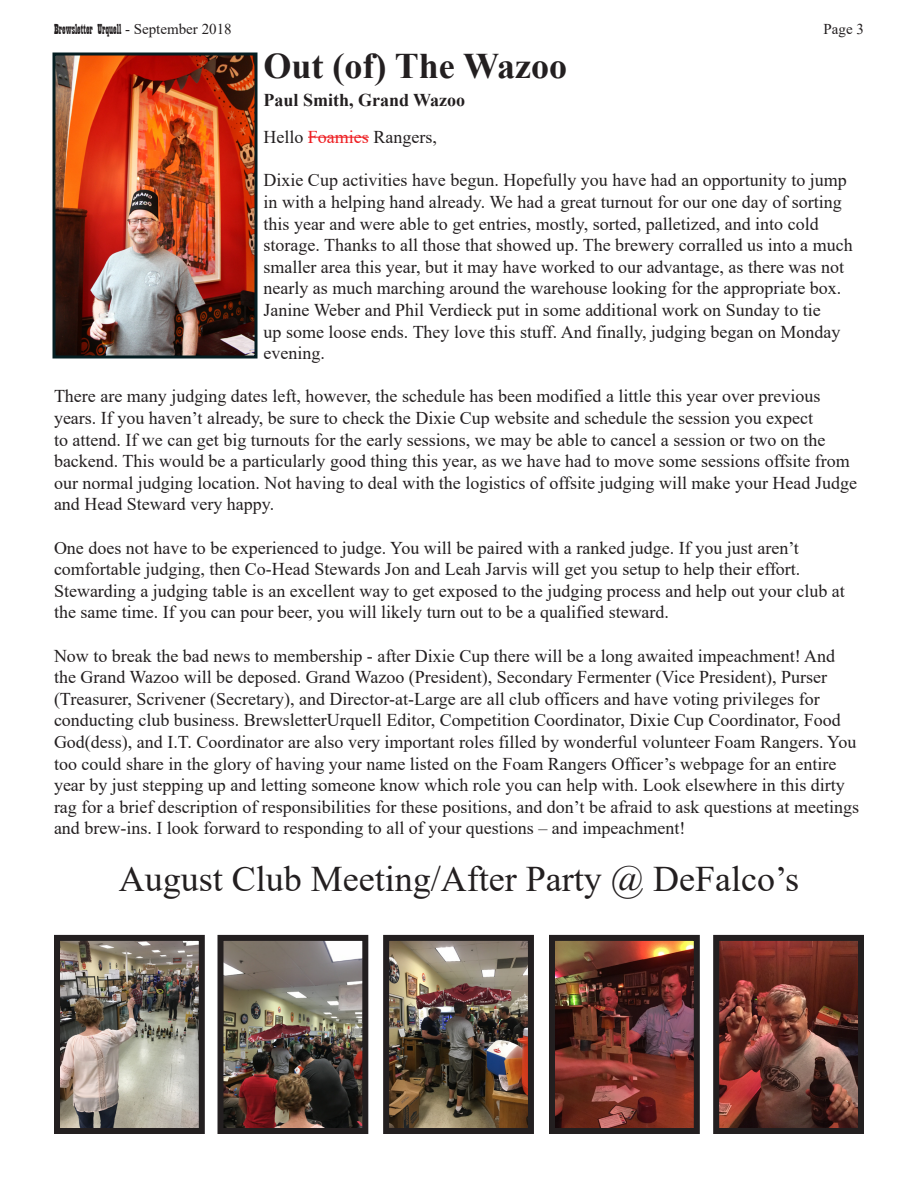
<style>
.page{position:relative;width:918px;height:1188px;background:#fff}
.page>*{position:absolute;margin:0;border:0;box-sizing:border-box;transform-origin:0 0}
.t1{font:36px "Times New Roman";color:#231f20}
.t2{font:700 36px "Times New Roman";color:#231f20}
.t3{font:18px/21.6px "Times New Roman";color:#231f20}
.t4{font:700 18px "Times New Roman";color:#231f20}
.t5{font:15px "Playbill";color:#231f20}
.t6{font:15px "Times New Roman";color:#231f20}
.s1{font-family:"Times New Roman"}
.s2{color:#ee1f23}
</style>
<div class="page">
<hr style="left:308px;top:137px;width:61px;height:1px;background:#ee1f23">
<img style="left:56px;top:56px;width:198px;height:299px">
<div style="left:52px;top:52px;width:206px;height:307px;border:3px solid #051e22"></div>
<img style="left:61px;top:942px;width:137px;height:185px">
<div style="left:54px;top:935px;width:151px;height:199px;border:6px solid #231f20"></div>
<img style="left:225px;top:942px;width:136px;height:185px">
<div style="left:218px;top:935px;width:150px;height:199px;border:6px solid #231f20"></div>
<img style="left:390px;top:942px;width:137px;height:185px">
<div style="left:383px;top:935px;width:151px;height:199px;border:6px solid #231f20"></div>
<img style="left:556px;top:942px;width:137px;height:185px">
<div style="left:549px;top:935px;width:151px;height:199px;border:6px solid #231f20"></div>
<img style="left:720px;top:942px;width:137px;height:185px">
<div style="left:713px;top:935px;width:151px;height:199px;border:6px solid #231f20"></div>
<p class="t5" style="left:54px;top:22px;width:179px">Brewsletter Urquell <span class="s1">- September 2018</span></p>
<p class="t6" style="left:824px;top:19px;width:31px">Page</p>
<p class="t2" style="left:264px;top:40px;width:305px">Out (of) The Wazoo</p>
<p class="t4" style="left:264px;top:87px;width:203px">Paul Smith, Grand Wazoo</p>
<p class="t3" style="left:264px;top:126px;width:175px">Hello <span class="s2">Foamies</span> Rangers,</p>
<p class="t3" style="left:264px;top:169px;width:591px">Dixie Cup activities have begun. Hopefully you have had an opportunity to jump in with a helping hand already. We had a great turnout for our one day of sorting this year and were able to get entries, mostly, sorted, palletized, and into cold storage. Thanks to all those that showed up. The brewery corralled us into a much smaller area this year, but it may have worked to our advantage, as there was not nearly as much marching around the warehouse looking for the appropriate box.<br>Janine Weber and Phil Verdieck put in some additional work on Sunday to tie<br>up some loose ends. They love this stuff. And finally, judging began on Monday evening.</p>
<p class="t3" style="left:54px;top:385px;width:805px">There are many judging dates left, however, the schedule has been modified a little this year over previous years. If you haven’t already, be sure to check the Dixie Cup website and schedule the session you expect<br>to attend. If we can get big turnouts for the early sessions, we may be able to cancel a session or two on the backend. This would be a particularly good thing this year, as we have had to move some sessions offsite from our normal judging location. Not having to deal with the logistics of offsite judging will make your Head Judge and Head Steward very happy.</p>
<p class="t3" style="left:54px;top:536px;width:792px">One does not have to be experienced to judge. You will be paired with a ranked judge. If you just aren’t comfortable judging, then Co-Head Stewards Jon and Leah Jarvis will get you setup to help their effort.<br>Stewarding a judging table is an excellent way to get exposed to the judging process and help out your club at the same time. If you can pour beer, you will likely turn out to be a qualified steward.</p>
<p class="t3" style="left:54px;top:644px;width:807px">Now to break the bad news to membership - after Dixie Cup there will be a long awaited impeachment! And the Grand Wazoo will be deposed. Grand Wazoo (President), Secondary Fermenter (Vice President), Purser (Treasurer, Scrivener (Secretary), and Director-at-Large are all club officers and have voting privileges for conducting club business. BrewsletterUrquell Editor, Competition Coordinator, Dixie Cup Coordinator, Food God(dess), and I.T. Coordinator are also very important roles filled by wonderful volunteer Foam Rangers. You too could share in the glory of having your name listed on the Foam Rangers Officer’s webpage for an entire year by just stepping up and letting someone know which role you can help with. Look elsewhere in this dirty rag for a brief description of responsibilities for these positions, and don’t be afraid to ask questions at meetings and brew-ins. I look forward to responding to all of your questions – and impeachment!</p>
<p class="t1" style="left:119px;top:853px;width:682px">August Club Meeting/After Party @ DeFalco’s</p>
</div>
